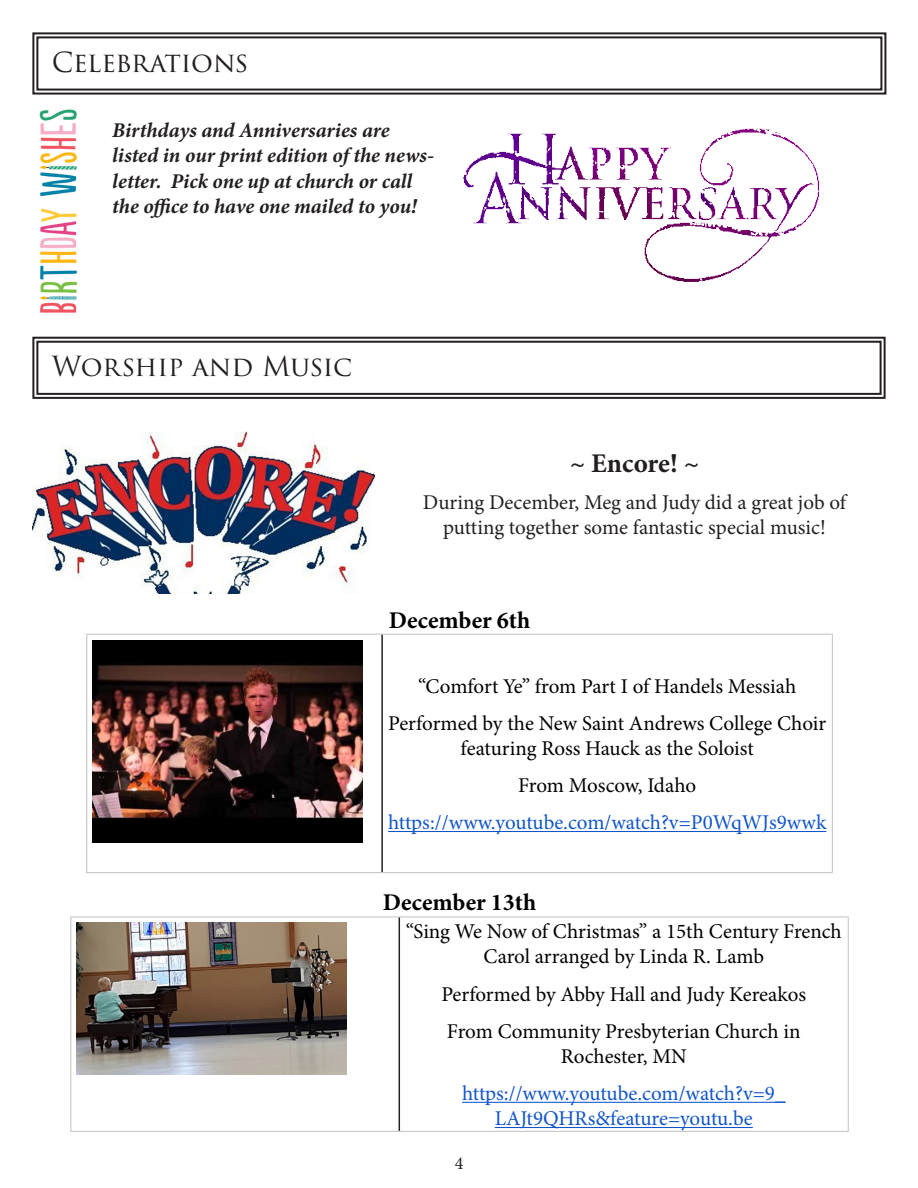
<style>
.page{position:relative;width:918px;height:1188px;background:#fff}
.page>*{position:absolute;margin:0;border:0;box-sizing:border-box;transform-origin:0 0}
.Body{font:27px "Trajan Pro 3";letter-spacing:-.01em;color:#231f20}
.t1{font:700 27px "Minion Pro";color:#231f20}
.t2{font:700 24px "Minion Pro";color:#000}
.t3{font:21px/25.2px "Minion Pro";letter-spacing:-.005em;color:#000;text-align:center}
.t4{font:italic 700 21px/25.2px "Minion Pro";letter-spacing:-.005em;color:#231f20}
.t5{font:21px/25.2px "Minion Pro";letter-spacing:-.005em;color:#15c;text-align:center}
.t6{font:21px/25.2px "Minion Pro";color:#231f20;text-align:center}
.t7{font:18px "Minion Pro";color:#231f20}
</style>
<div class="page">
<svg style="left:32px;top:336px;width:854px;height:63px"></svg>
<div style="left:36px;top:341px;width:846px;height:54px;border:2px solid #231f20"></div>
<img style="left:32px;top:431px;width:342px;height:163px">
<svg style="left:32px;top:32px;width:855px;height:63px"></svg>
<div style="left:36px;top:36px;width:846px;height:55px;border:2px solid #231f20"></div>
<img style="left:39px;top:109px;width:39px;height:204px">
<img style="left:463px;top:128px;width:357px;height:154px">
<hr style="left:86px;top:634px;width:296px;height:1px;background:#c8c8c8">
<hr style="left:86px;top:635px;width:1px;height:237px;background:#c8c8c8">
<hr style="left:382px;top:634px;width:451px;height:1px;background:#c8c8c8">
<hr style="left:832px;top:635px;width:1px;height:237px;background:#c8c8c8">
<hr style="left:86px;top:872px;width:296px;height:1px;background:#c8c8c8">
<hr style="left:382px;top:872px;width:451px;height:1px;background:#c8c8c8">
<hr style="left:381px;top:635px;width:2px;height:237px;background:#231f20">
<img style="left:93px;top:640px;width:270px;height:203px">
<hr style="left:388px;top:831px;width:438px;height:1px;background:#15c">
<hr style="left:70px;top:916px;width:329px;height:2px;background:#c8c8c8">
<hr style="left:70px;top:918px;width:1px;height:213px;background:#c8c8c8">
<hr style="left:399px;top:916px;width:450px;height:2px;background:#c8c8c8">
<hr style="left:848px;top:918px;width:1px;height:213px;background:#c8c8c8">
<hr style="left:70px;top:1131px;width:329px;height:1px;background:#c8c8c8">
<hr style="left:399px;top:1131px;width:450px;height:1px;background:#c8c8c8">
<hr style="left:399px;top:918px;width:1px;height:213px;background:#231f20">
<img style="left:77px;top:923px;width:270px;height:152px">
<hr style="left:462px;top:1102px;width:324px;height:1px;background:#15c">
<hr style="left:495px;top:1127px;width:258px;height:1px;background:#15c">
<p class="Body" style="left:52px;top:44px;width:198px">Celebrations</p>
<p class="t4" style="left:112px;top:118px;width:323px">Birthdays and Anniversaries are listed in our print edition of the news&shy;letter. Pick one up at church or call the office to have one mailed to you!</p>
<p class="Body" style="left:52px;top:348px;width:302px">Worship and Music</p>
<p class="t1" style="left:570px;top:444px;width:131px">~ Encore! ~</p>
<p class="t6" style="left:423px;top:490px;width:425px">During December, Meg and Judy did a great job of putting together some fantastic special music!</p>
<p class="t2" style="left:389px;top:603px;width:143px">December 6th</p>
<p class="t3" style="left:418px;top:673px;width:380px">“Comfort Ye” from Part I of Handels Messiah</p>
<p class="t3" style="left:388px;top:711px;width:440px">Performed by the New Saint Andrews College Choir featuring Ross Hauck as the Soloist</p>
<p class="t3" style="left:518px;top:773px;width:180px">From Moscow, Idaho</p>
<p class="t5" style="left:388px;top:810px;width:440px">https://www.youtube.com/watch?v=P0WqWJs9wwk</p>
<p class="t2" style="left:383px;top:886px;width:155px">December 13th</p>
<p class="t3" style="left:406px;top:919px;width:438px">“Sing We Now of Christmas” a 15th Century French<br>Carol arranged by Linda R. Lamb</p>
<p class="t3" style="left:441px;top:981px;width:366px">Performed by Abby Hall and Judy Kereakos</p>
<p class="t3" style="left:447px;top:1019px;width:355px">From Community Presbyterian Church in<br>Rochester, MN</p>
<p class="t5" style="left:462px;top:1081px;width:325px">https://www.youtube.com/watch?v=9_<br>LAJt9QHRs&amp;feature=youtu.be</p>
<p class="t7" style="left:455px;top:1151px;width:10px">4</p>
</div>
